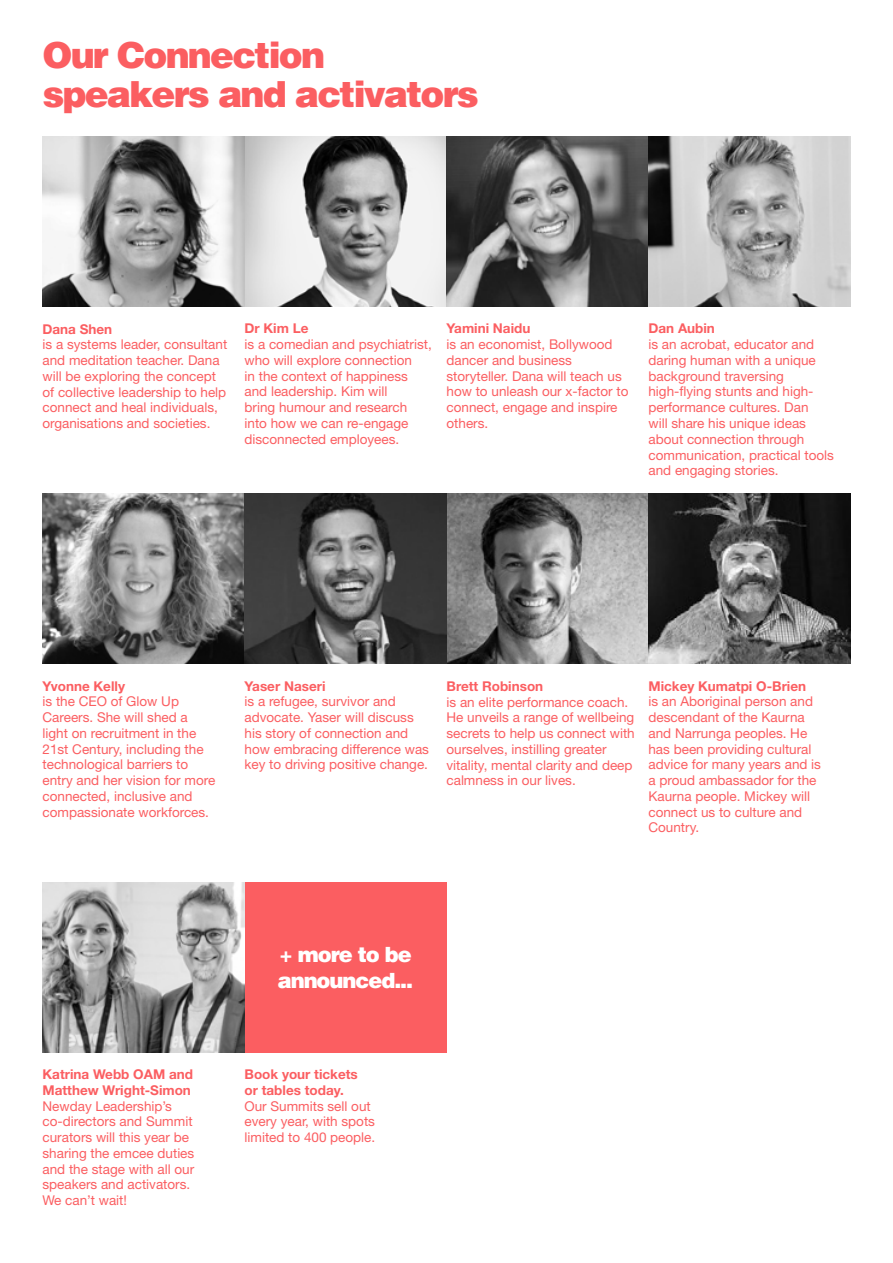
<style>
.page{position:relative;width:893px;height:1263px;background:#fff}
.page>*{position:absolute;margin:0;border:0;box-sizing:border-box;transform-origin:0 0}
.t1{font:900 36px/38.2px "Helvetica";letter-spacing:-.05em;color:#fb5e61}
.t2{font:900 21px/26.2px "Helvetica";letter-spacing:-.05em;color:#fff}
.t3{font:13.5px/15.8px "Helvetica Neue LT Std";color:#fb5e61}
.t4{font:700 13.5px/15.8px "Helvetica Neue LT Std";color:#fb5e61}
</style>
<div class="page">
<img style="left:244px;top:137px;width:606px;height:170px">
<img style="left:43px;top:494px;width:807px;height:170px">
<img style="left:43px;top:882px;width:201px;height:170px">
<div style="left:244px;top:882px;width:202px;height:170px;background:#fb5e61"></div>
<svg style="left:43px;top:137px;width:201px;height:170px"></svg>
<h1 class="t1" style="left:43px;top:36px;width:438px">Our Connection speakers and activators</h1>
<p class="t4" style="left:43px;top:321px;width:71px">Dana Shen</p>
<p class="t3" style="left:43px;top:337px;width:186px">is a systems leader, consultant and meditation teacher. Dana will be exploring the concept of collective leadership to help connect and heal individuals, organisations and societies.</p>
<p class="t4" style="left:244px;top:320px;width:65px">Dr Kim Le</p>
<p class="t3" style="left:244px;top:336px;width:189px">is a comedian and psychiatrist, who will explore connection<br>in the context of happiness and leadership. Kim will<br>bring humour and research into how we can re-engage disconnected employees.</p>
<p class="t4" style="left:446px;top:320px;width:85px">Yamini Naidu</p>
<p class="t3" style="left:446px;top:336px;width:184px">is an economist, Bollywood dancer and business storyteller. Dana will teach us how to unleash our x-factor to connect, engage and inspire others.</p>
<p class="t4" style="left:648px;top:320px;width:68px">Dan Aubin</p>
<p class="t3" style="left:648px;top:336px;width:187px">is an acrobat, educator and daring human with a unique background traversing high-flying stunts and high&shy;performance cultures. Dan<br>will share his unique ideas about connection through communication, practical tools and engaging stories.</p>
<p class="t4" style="left:43px;top:678px;width:84px">Yvonne Kelly</p>
<p class="t3" style="left:43px;top:693px;width:174px">is the CEO of Glow Up<br>Careers. She will shed a light on recruitment in the<br>21st Century, including the technological barriers to entry and her vision for more connected, inclusive and compassionate workforces.</p>
<p class="t4" style="left:244px;top:678px;width:82px">Yaser Naseri</p>
<p class="t3" style="left:244px;top:693px;width:186px">is a refugee, survivor and advocate. Yaser will discuss his story of connection and how embracing difference was key to driving positive change.</p>
<p class="t4" style="left:446px;top:678px;width:98px">Brett Robinson</p>
<p class="t3" style="left:446px;top:694px;width:190px">is an elite performance coach.<br>He unveils a range of wellbeing secrets to help us connect with ourselves, instilling greater vitality, mental clarity and deep calmness in our lives.</p>
<p class="t4" style="left:648px;top:678px;width:159px">Mickey Kumatpi O-Brien</p>
<p class="t3" style="left:648px;top:693px;width:174px">is an Aboriginal person and descendant of the Kaurna and Narrunga peoples. He has been providing cultural advice for many years and is a proud ambassador for the<br>Kaurna people. Mickey will connect us to culture and<br>Country.</p>
<p class="t4" style="left:43px;top:1066px;width:152px">Katrina Webb OAM and<br>Matthew Wright-Simon</p>
<p class="t3" style="left:43px;top:1098px;width:153px">Newday Leadership’s co-directors and Summit curators will this year be sharing the emcee duties and the stage with all our speakers and activators.<br>We can’t wait!</p>
<h2 class="t2" style="left:278px;top:940px;width:137px">+ more to be announced...</h2>
<p class="t4" style="left:244px;top:1066px;width:115px">Book your tickets or tables today.</p>
<p class="t3" style="left:244px;top:1098px;width:132px">Our Summits sell out every year, with spots limited to 400 people.</p>
</div>
